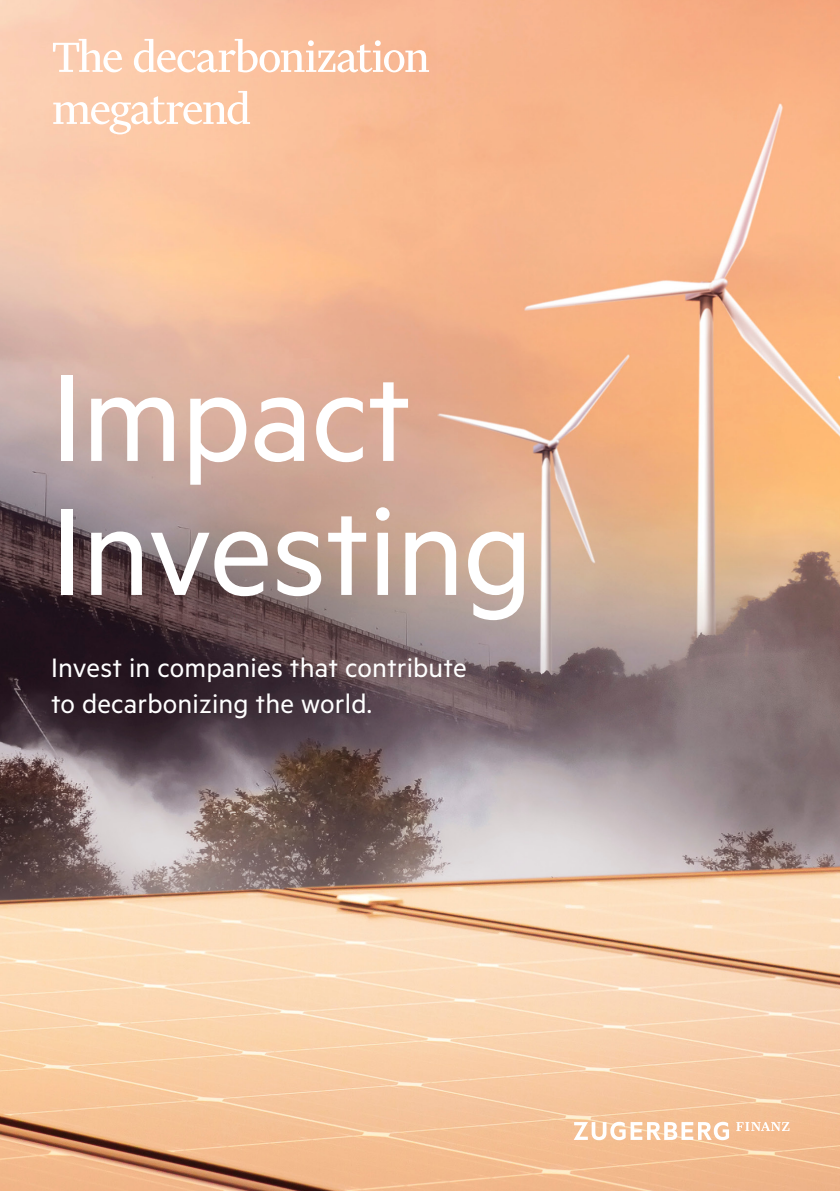
<style>
.page{position:relative;width:840px;height:1191px;background:#fff}
.page>*{position:absolute;margin:0;border:0;box-sizing:border-box;transform-origin:0 0}
.t1{font:140px/134px "Metric";letter-spacing:-.01em;color:#fff}
.t2{font:50px/52px "Financier Text";letter-spacing:-.04em;color:#fff}
.t3{font:30px/36px "Metric";letter-spacing:.005em;color:#fff}
</style>
<div class="page">
<img style="left:0;top:0;width:839px;height:1191px">
<svg style="left:573px;top:1121px;width:155px;height:19px"></svg>
<svg style="left:735px;top:1122px;width:54px;height:9px"></svg>
<h2 class="t2" style="left:52px;top:31px;width:380px">The decarbonization megatrend</h2>
<h1 class="t1" style="left:52px;top:345px;width:482px">Impact<br>Investing</h1>
<p class="t3" style="left:51px;top:648px;width:417px">Invest in companies that contribute to decarbonizing the world.</p>
</div>
